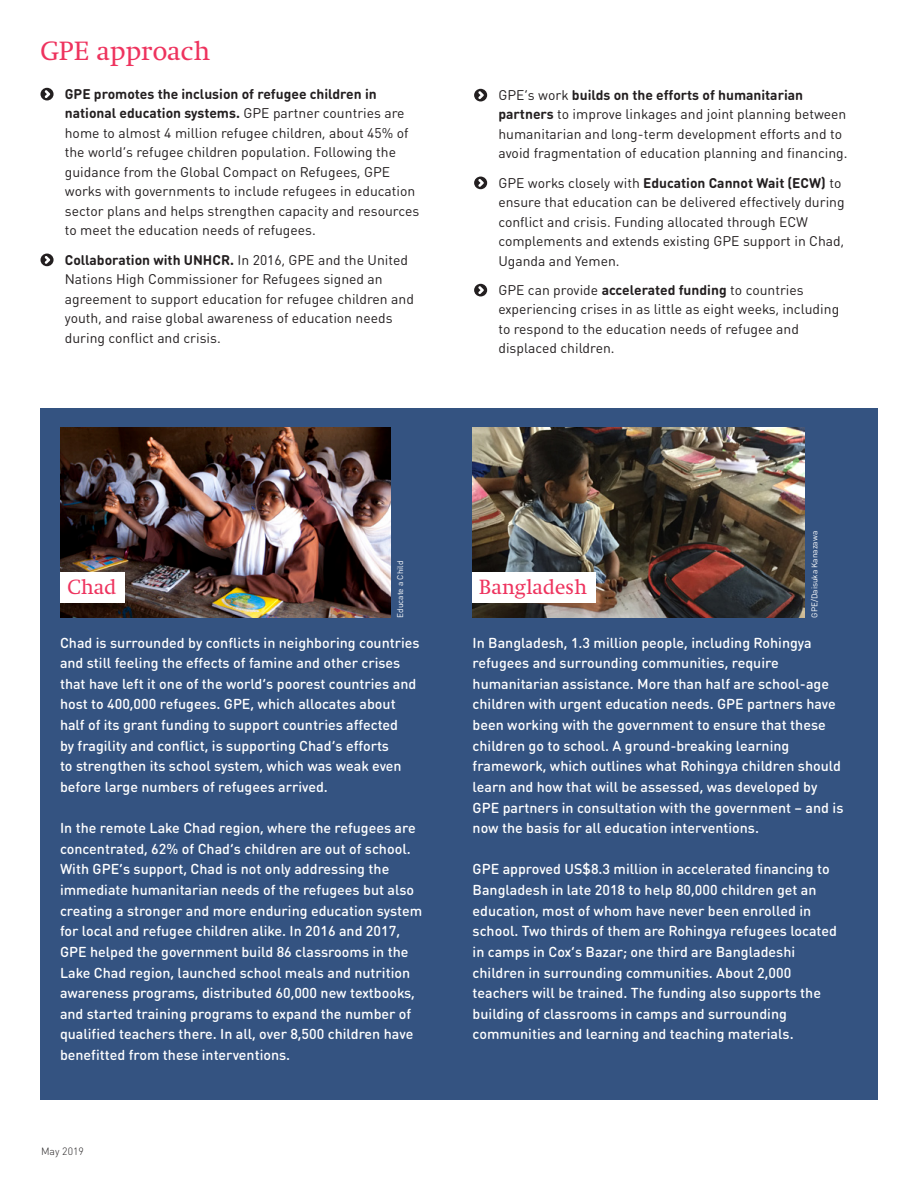
<style>
.page{position:relative;width:918px;height:1188px;background:#fff}
.page>*{position:absolute;margin:0;border:0;box-sizing:border-box;transform-origin:0 0}
.Headline_Swift_color{font:27px "Swift LT Std";color:#ee335e}
.Country_story_headli{font:21px "Swift LT Std";color:#ee335e}
.body_copy_DIN_PRO_co{font:500 14.25px/20.5px "DIN Round Pro";color:#fff}
.body_copy_DIN_PRO_9{font:13.8px/19.5px "DIN Round Pro";color:#231f20}
.credits{font:300 10.5px "DIN Round Pro";color:#282526}
.credits-2{font:8.25px "DIN Round Pro";color:#fff}
.s1{font-weight:700}
</style>
<div class="page">
<div style="left:40px;top:408px;width:838px;height:691px;background:#345381"></div>
<img style="left:60px;top:427px;width:330px;height:191px">
<img style="left:472px;top:427px;width:333px;height:191px">
<div style="left:61px;top:572px;width:64px;height:30px;background:#fff"></div>
<div style="left:472px;top:572px;width:124px;height:30px;background:#fff"></div>
<svg style="left:40px;top:88px;width:14px;height:12px"></svg>
<svg style="left:40px;top:254px;width:14px;height:12px"></svg>
<svg style="left:474px;top:89px;width:13px;height:12px"></svg>
<svg style="left:474px;top:177px;width:13px;height:12px"></svg>
<svg style="left:474px;top:284px;width:13px;height:12px"></svg>
<p class="Headline_Swift_color" style="left:40px;top:36px;width:171px">GPE approach</p>
<p class="body_copy_DIN_PRO_9" style="left:65px;top:84px;width:356px"><span class="s1">GPE promotes the inclusion of refugee children in national education systems.</span> GPE partner countries are home to almost 4 million refugee children, about 45% of the world’s refugee children population. Following the guidance from the Global Compact on Refugees, GPE works with governments to include refugees in education sector plans and helps strengthen capacity and resources to meet the education needs of refugees.</p>
<p class="body_copy_DIN_PRO_9" style="left:65px;top:249px;width:351px"><span class="s1">Collaboration with UNHCR.</span> In 2016, GPE and the United Nations High Commissioner for Refugees signed an agreement to support education for refugee children and youth, and raise global awareness of education needs during conflict and crisis.</p>
<p class="body_copy_DIN_PRO_9" style="left:498px;top:85px;width:351px">GPE’s work <span class="s1">builds on the efforts of humanitarian partners</span> to improve linkages and joint planning between humanitarian and long-term development efforts and to avoid fragmentation of education planning and financing.</p>
<p class="body_copy_DIN_PRO_9" style="left:498px;top:172px;width:348px">GPE works closely with <span class="s1">Education Cannot Wait (ECW)</span> to ensure that education can be delivered effectively during conflict and crisis. Funding allocated through ECW complements and extends existing GPE support in Chad, Uganda and Yemen.</p>
<p class="body_copy_DIN_PRO_9" style="left:498px;top:280px;width:342px">GPE can provide <span class="s1">accelerated funding</span> to countries experiencing crises in as little as eight weeks, including to respond to the education needs of refugee and displaced children.</p>
<p class="credits-2" style="left:395px;top:618px;width:58px;rotate:-90deg">Educate a Child</p>
<p class="Country_story_headli" style="left:68px;top:575px;width:50px">Chad</p>
<p class="Country_story_headli" style="left:479px;top:575px;width:110px">Bangladesh</p>
<p class="credits-2" style="left:809px;top:618px;width:88px;rotate:-90deg">GPE/Daisuka Kanazawa</p>
<p class="body_copy_DIN_PRO_co" style="left:60px;top:632px;width:361px">Chad is surrounded by conflicts in neighboring countries and still feeling the effects of famine and other crises that have left it one of the world’s poorest countries and host to 400,000 refugees. GPE, which allocates about half of its grant funding to support countries affected<br>by fragility and conflict, is supporting Chad’s efforts<br>to strengthen its school system, which was weak even before large numbers of refugees arrived.</p>
<p class="body_copy_DIN_PRO_co" style="left:60px;top:817px;width:364px">In the remote Lake Chad region, where the refugees are concentrated, 62% of Chad’s children are out of school.<br>With GPE’s support, Chad is not only addressing the immediate humanitarian needs of the refugees but also creating a stronger and more enduring education system for local and refugee children alike. In 2016 and 2017, GPE helped the government build 86 classrooms in the Lake Chad region, launched school meals and nutrition awareness programs, distributed 60,000 new textbooks, and started training programs to expand the number of qualified teachers there. In all, over 8,500 children have benefitted from these interventions.</p>
<p class="credits" style="left:41px;top:1145px;width:44px">May 2019</p>
<p class="body_copy_DIN_PRO_co" style="left:473px;top:632px;width:372px">In Bangladesh, 1.3 million people, including Rohingya refugees and surrounding communities, require humanitarian assistance. More than half are school-age children with urgent education needs. GPE partners have been working with the government to ensure that these children go to school. A ground-breaking learning framework, which outlines what Rohingya children should learn and how that will be assessed, was developed by GPE partners in consultation with the government – and is now the basis for all education interventions.</p>
<p class="body_copy_DIN_PRO_co" style="left:473px;top:858px;width:366px">GPE approved US$8.3 million in accelerated financing to Bangladesh in late 2018 to help 80,000 children get an education, most of whom have never been enrolled in school. Two thirds of them are Rohingya refugees located in camps in Cox’s Bazar; one third are Bangladeshi children in surrounding communities. About 2,000 teachers will be trained. The funding also supports the building of classrooms in camps and surrounding communities and learning and teaching materials.</p>
</div>
